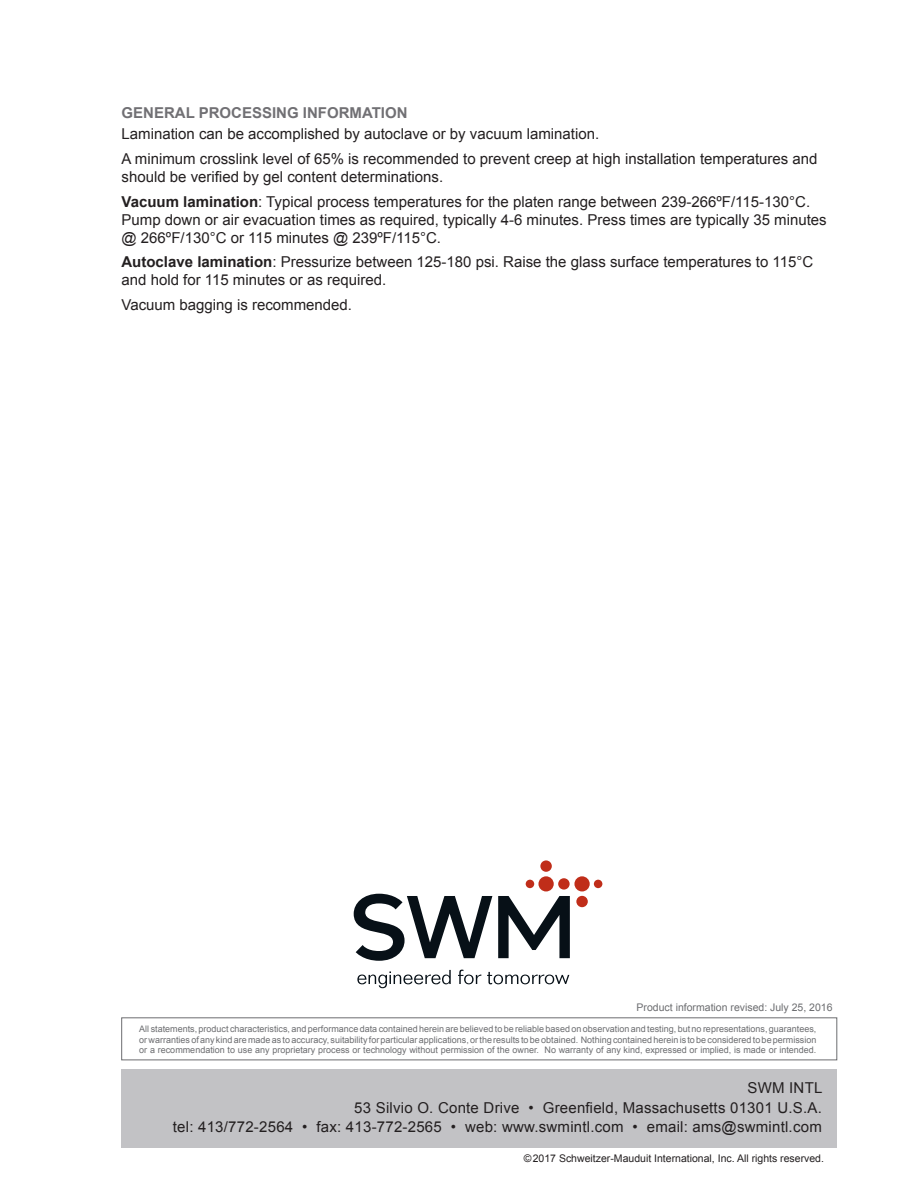
<style>
.page{position:relative;width:918px;height:1188px;background:#fff}
.page>*{position:absolute;margin:0;border:0;box-sizing:border-box;transform-origin:0 0}
.t1{font:15px/18px "Arial";color:#231f20}
.t2{font:700 15px "Arial";color:#717074}
.t3{font:10.5px "Arial";color:#231f20}
.t4{font:10.5px "Arial";color:#6c6d70}
.t5{font:9px/10.8px "Arial";color:#6c6d70;text-align:justify}
.s1{font-weight:700}
</style>
<div class="page">
<div style="left:122px;top:1069px;width:715px;height:79px;background:#c2c2c5"></div>
<div style="left:122px;top:1018px;width:715px;height:42px;border:1px solid #6c6d70"></div>
<svg style="left:354px;top:894px;width:138px;height:67px"></svg>
<svg style="left:498px;top:896px;width:72px;height:62px"></svg>
<div style="left:538px;top:876px;width:16px;height:15px;background:#c02d19;border-radius:50%"></div>
<div style="left:574px;top:876px;width:16px;height:15px;background:#c02d19;border-radius:50%"></div>
<div style="left:558px;top:878px;width:12px;height:12px;background:#c02d19;border-radius:50%"></div>
<div style="left:526px;top:880px;width:8px;height:8px;background:#c02d19;border-radius:50%"></div>
<div style="left:594px;top:880px;width:8px;height:8px;background:#c02d19;border-radius:50%"></div>
<div style="left:540px;top:860px;width:12px;height:12px;background:#c02d19;border-radius:50%"></div>
<div style="left:576px;top:896px;width:12px;height:11px;background:#c02d19;border-radius:50%"></div>
<svg style="left:357px;top:970px;width:94px;height:18px"></svg>
<svg style="left:458px;top:970px;width:23px;height:14px"></svg>
<svg style="left:487px;top:972px;width:82px;height:12px"></svg>
<p class="t2" style="left:122px;top:103px;width:288px">GENERAL PROCESSING INFORMATION</p>
<p class="t1" style="left:122px;top:125px;width:479px">Lamination can be accomplished by autoclave or by vacuum lamination.</p>
<p class="t1" style="left:122px;top:150px;width:698px">A minimum crosslink level of 65% is recommended to prevent creep at high installation temperatures and should be verified by gel content determinations.</p>
<p class="t1" style="left:122px;top:192px;width:707px"><span class="s1">Vacuum lamination</span>: Typical process temperatures for the platen range between 239-266ºF/115-130°C.<br>Pump down or air evacuation times as required, typically 4-6 minutes. Press times are typically 35 minutes @ 266ºF/130°C or 115 minutes @ 239ºF/115°C.</p>
<p class="t1" style="left:122px;top:253px;width:693px"><span class="s1">Autoclave lamination</span>: Pressurize between 125-180 psi. Raise the glass surface temperatures to 115°C and hold for 115 minutes or as required.</p>
<p class="t1" style="left:122px;top:296px;width:232px">Vacuum bagging is recommended.</p>
<p class="t4" style="left:637px;top:1000px;width:198px">Product information revised: July 25, 2016</p>
<p class="t5" style="left:139px;top:1023px;width:679px">All statements, product characteristics, and performance data contained herein are believed to be reliable based on observation and testing, but no representations, guarantees, or warranties of any kind are made as to accuracy, suitability for particular applications, or the results to be obtained. Nothing contained herein is to be considered to be permission or a recommendation to use any proprietary process or technology without permission of the owner. No warranty of any kind, expressed or implied, is made or intended.</p>
<p class="t1" style="left:748px;top:1079px;width:76px">SWM INTL</p>
<p class="t1" style="left:354px;top:1098px;width:469px">53 Silvio O. Conte Drive • Greenfield, Massachusetts 01301 U.S.A.</p>
<p class="t1" style="left:173px;top:1118px;width:650px">tel: 413/772-2564 • fax: 413-772-2565 • web: www.swmintl.com • email: ams@swmintl.com</p>
<p class="t3" style="left:524px;top:1152px;width:302px">©2017 Schweitzer-Mauduit International, Inc. All rights reserved.</p>
</div>
